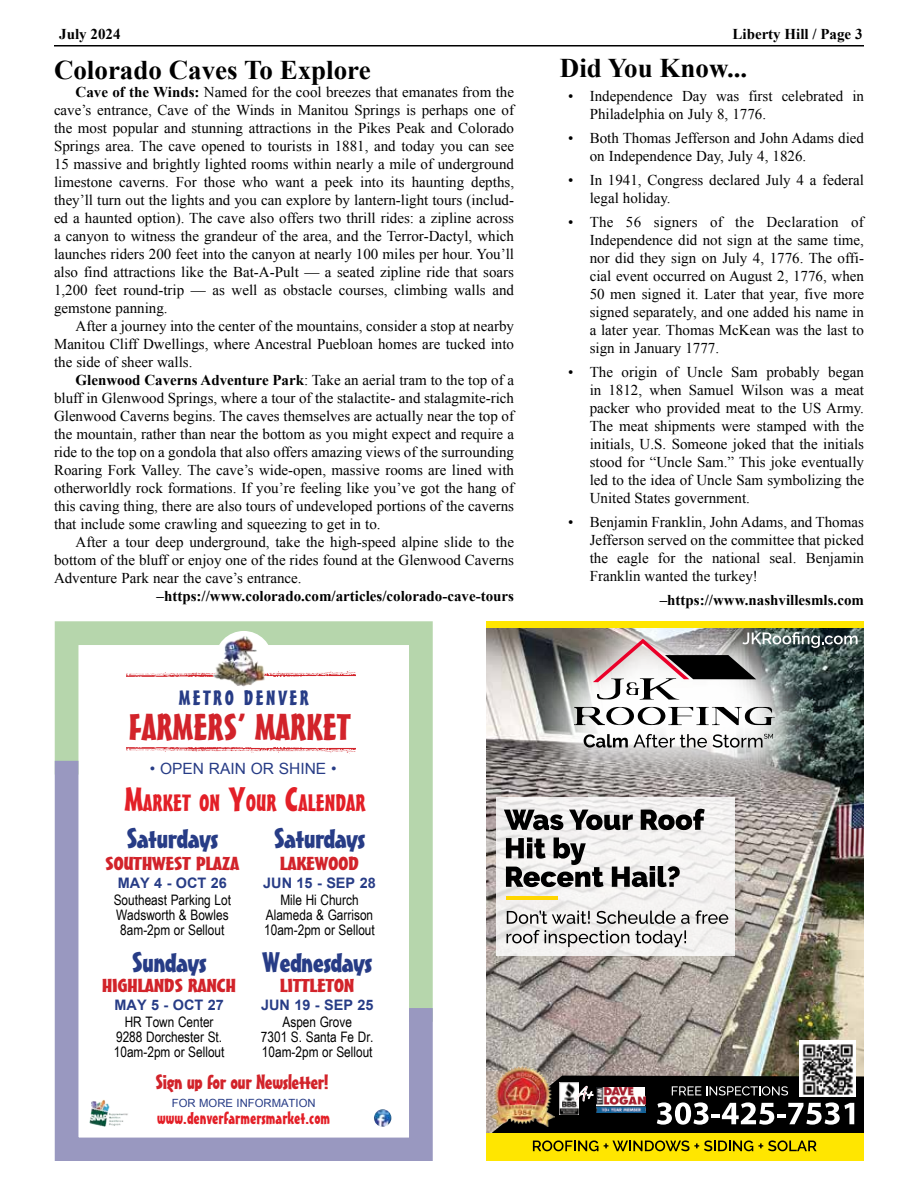
<style>
.page{position:relative;width:918px;height:1188px;background:#fff}
.page>*{position:absolute;margin:0;border:0;box-sizing:border-box;transform-origin:0 0}
.t1{font:36.3px "Mister Earl BT";color:#d2232a;scale:1.2 1}
.t2{font:27.6px "Mister Earl BT";letter-spacing:-.02em;color:#273c86;scale:1.26 1}
.t3{font:700 27px "Times New Roman";color:#000}
.t4{font:22.95px "Mister Earl BT";color:#e31f27;scale:1.19 1}
.t5{font:20.25px "Mister Earl BT";letter-spacing:-.02em;color:#d2232a;scale:1.2 1}
.t6{font:20.25px "Mister Earl BT";letter-spacing:.1em;color:#273c86;scale:1.2 1}
.t7{font:18.3px "Mister Earl BT";letter-spacing:-.02em;color:#d2232a;scale:1.52 1}
.t8{font:17.55px "Mister Earl BT";color:#e31f27;scale:1.1 1}
.t9{font:15.6px "Arial";color:#273c86}
.t10{font:15px/18px "Times New Roman";color:#000;text-align:justify}
.t11{font:700 15px "Times New Roman";color:#000}
.t12{font:14.4px/14.9px "Arial Narrow";color:#000;text-align:center}
.t13{font:700 14.4px "Arial";color:#273c86}
.t14{font:11.25px "Arial";color:#273c86}
.s1{font-weight:700}
.s2{font-size:32.85px}
</style>
<div class="page">
<hr style="left:54px;top:45px;width:810px;height:1px;background:#000">
<img style="left:486px;top:627px;width:378px;height:506px">
<svg style="left:496px;top:797px;width:239px;height:159px;fill:#f4f2f1"></svg>
<img style="left:509px;top:627px;width:331px;height:190px">
<div style="left:486px;top:621px;width:378px;height:6px;background:#ffe600"></div>
<div style="left:486px;top:1133px;width:378px;height:28px;background:#ffe600"></div>
<svg style="left:489px;top:1076px;width:375px;height:75px"></svg>
<img style="left:597px;top:1087px;width:48px;height:26px">
<hr style="left:506px;top:896px;width:51px;height:4px;background:#ffd600">
<svg style="left:593px;top:632px;width:265px;height:68px"></svg>
<svg style="left:574px;top:707px;width:201px;height:18px"></svg>
<svg style="left:584px;top:734px;width:123px;height:14px"></svg>
<svg style="left:713px;top:734px;width:60px;height:14px"></svg>
<img style="left:490px;top:1066px;width:64px;height:60px">
<img style="left:506px;top:1079px;width:32px;height:25px">
<img style="left:799px;top:1041px;width:56px;height:55px">
<svg style="left:504px;top:810px;width:59px;height:20px"></svg>
<svg style="left:569px;top:810px;width:64px;height:20px"></svg>
<svg style="left:641px;top:809px;width:64px;height:21px"></svg>
<svg style="left:506px;top:838px;width:98px;height:49px"></svg>
<svg style="left:612px;top:866px;width:68px;height:21px"></svg>
<svg style="left:507px;top:911px;width:83px;height:13px"></svg>
<svg style="left:596px;top:911px;width:79px;height:13px"></svg>
<svg style="left:681px;top:914px;width:9px;height:10px"></svg>
<svg style="left:696px;top:910px;width:32px;height:14px"></svg>
<svg style="left:507px;top:930px;width:122px;height:17px"></svg>
<svg style="left:636px;top:930px;width:50px;height:17px"></svg>
<svg style="left:55px;top:621px;width:378px;height:116px"></svg>
<svg style="left:55px;top:737px;width:378px;height:424px"></svg>
<div style="left:215px;top:631px;width:57px;height:57px;background:#fff;border-radius:50%"></div>
<img style="left:126px;top:670px;width:230px;height:8px">
<img style="left:126px;top:747px;width:230px;height:8px">
<img style="left:212px;top:635px;width:54px;height:53px">
<img style="left:90px;top:1099px;width:38px;height:28px">
<img style="left:374px;top:1109px;width:17px;height:18px;border-radius:9px">
<p class="t11" style="left:59px;top:23px;width:63px">July 2024</p>
<p class="t11" style="left:732px;top:23px;width:132px">Liberty Hill / Page 3</p>
<h3 class="t3" style="left:54px;top:51px;width:318px">Colorado Caves To Explore</h3>
<p class="t10" style="left:54px;top:83px;width:462px;text-indent:22px"><span class="s1">Cave of the Winds:</span> Named for the cool breezes that emanates from the cave’s entrance, Cave of the Winds in Manitou Springs is perhaps one of the most popular and stunning attractions in the Pikes Peak and Colorado Springs area. The cave opened to tourists in 1881, and today you can see 15 massive and brightly lighted rooms within nearly a mile of underground limestone caverns. For those who want a peek into its haunting depths, they’ll turn out the lights and you can explore by lantern-light tours (includ&shy;ed a haunted option). The cave also offers two thrill rides: a zipline across a canyon to witness the grandeur of the area, and the Terror-Dactyl, which launches riders 200 feet into the canyon at nearly 100 miles per hour. You’ll also find attractions like the Bat-A-Pult — a seated zipline ride that soars 1,200 feet round-trip — as well as obstacle courses, climbing walls and gemstone panning.</p>
<p class="t10" style="left:54px;top:317px;width:462px;text-indent:22px">After a journey into the center of the mountains, consider a stop at nearby Manitou Cliff Dwellings, where Ancestral Puebloan homes are tucked into the side of sheer walls.</p>
<p class="t10" style="left:54px;top:371px;width:462px;text-indent:22px"><span class="s1">Glenwood Caverns Adventure Park</span>: Take an aerial tram to the top of a bluff in Glenwood Springs, where a tour of the stalactite- and stalagmite-rich Glenwood Caverns begins. The caves themselves are actually near the top of the mountain, rather than near the bottom as you might expect and require a ride to the top on a gondola that also offers amazing views of the surrounding Roaring Fork Valley. The cave’s wide-open, massive rooms are lined with otherworldly rock formations. If you’re feeling like you’ve got the hang of this caving thing, there are also tours of undeveloped portions of the caverns that include some crawling and squeezing to get in to.</p>
<p class="t10" style="left:54px;top:533px;width:462px;text-indent:22px">After a tour deep underground, take the high-speed alpine slide to the bottom of the bluff or enjoy one of the rides found at the Glenwood Caverns Adventure Park near the cave’s entrance.</p>
<p class="t11" style="left:157px;top:586px;width:359px">–https://www.colorado.com/articles/colorado-cave-tours</p>
<h3 class="t6" style="left:179px;top:686px;width:110px">METRO DENVER</h3>
<h1 class="t1" style="left:129px;top:705px;width:187px">FARMERS’ MARKET</h1>
<p class="t9" style="left:150px;top:758px;width:188px">• OPEN RAIN OR SHINE •</p>
<h3 class="t4" style="left:125px;top:789px;width:204px"><span class="s2">M</span>ARKET ON <span class="s2">Y</span>OUR <span class="s2">C</span>ALENDAR</h3>
<h2 class="t2" style="left:127px;top:822px;width:74px">Saturdays</h2>
<p class="t7" style="left:105px;top:853px;width:90px">SOUTHWEST PLAZA</p>
<p class="t13" style="left:118px;top:873px;width:111px">MAY 4 - OCT 26</p>
<p class="t12" style="left:114px;top:892px;width:119px;text-align:left">Southeast Parking Lot<br>Wadsworth &amp; Bowles<br>8am-2pm or Sellout</p>
<h2 class="t2" style="left:274px;top:821px;width:74px">Saturdays</h2>
<p class="t7" style="left:280px;top:853px;width:54px">LAKEWOOD</p>
<p class="t13" style="left:263px;top:873px;width:114px">JUN 15 - SEP 28</p>
<p class="t12" style="left:264px;top:892px;width:112px">Mile Hi Church<br>Alameda &amp; Garrison<br>10am-2pm or Sellout</p>
<h2 class="t2" style="left:132px;top:946px;width:61px">Sundays</h2>
<p class="t7" style="left:102px;top:975px;width:90px">HIGHLANDS RANCH</p>
<p class="t13" style="left:115px;top:995px;width:111px">MAY 5 - OCT 27</p>
<p class="t12" style="left:114px;top:1014px;width:112px">HR Town Center<br>9288 Dorchester St.<br>10am-2pm or Sellout</p>
<h2 class="t2" style="left:262px;top:946px;width:89px">Wednesdays</h2>
<p class="t7" style="left:280px;top:975px;width:51px">LITTLETON</p>
<p class="t13" style="left:261px;top:995px;width:114px">JUN 19 - SEP 25</p>
<p class="t12" style="left:261px;top:1014px;width:114px">Aspen Grove<br>7301 S. Santa Fe Dr.<br>10am-2pm or Sellout</p>
<p class="t14" style="left:172px;top:1096px;width:145px">FOR MORE INFORMATION</p>
<p class="t8" style="left:157px;top:1107px;width:159px">www.denverfarmersmarket.com</p>
<h3 class="t5" style="left:156px;top:1070px;width:146px">Sign up for our Newsletter!</h3>
<h3 class="t3" style="left:560px;top:49px;width:189px">Did You Know...</h3>
<p class="t10" style="left:590px;top:86px;width:276px;text-indent:-22px">• Independence Day was first celebrated in<br>Philadelphia on July 8, 1776.</p>
<p class="t10" style="left:590px;top:128px;width:276px;text-indent:-22px">• Both Thomas Jefferson and John Adams died on Independence Day, July 4, 1826.</p>
<p class="t10" style="left:590px;top:170px;width:276px;text-indent:-22px">• In 1941, Congress declared July 4 a federal legal holiday.</p>
<p class="t10" style="left:590px;top:212px;width:276px;text-indent:-22px">• The 56 signers of the Declaration of Independence did not sign at the same time, nor did they sign on July 4, 1776. The offi&shy;cial event occurred on August 2, 1776, when 50 men signed it. Later that year, five more signed separately, and one added his name in a later year. Thomas McKean was the last to sign in January 1777.</p>
<p class="t10" style="left:590px;top:362px;width:276px;text-indent:-22px">• The origin of Uncle Sam probably began in 1812, when Samuel Wilson was a meat packer who provided meat to the US Army.<br>The meat shipments were stamped with the initials, U.S. Someone joked that the initials stood for “Uncle Sam.” This joke eventually led to the idea of Uncle Sam symbolizing the United States government.</p>
<p class="t10" style="left:590px;top:512px;width:276px;text-indent:-22px">• Benjamin Franklin, John Adams, and Thomas Jefferson served on the committee that picked the eagle for the national seal. Benjamin Franklin wanted the turkey!</p>
<p class="t11" style="left:660px;top:589px;width:206px">–https://www.nashvillesmls.com</p>
</div>
